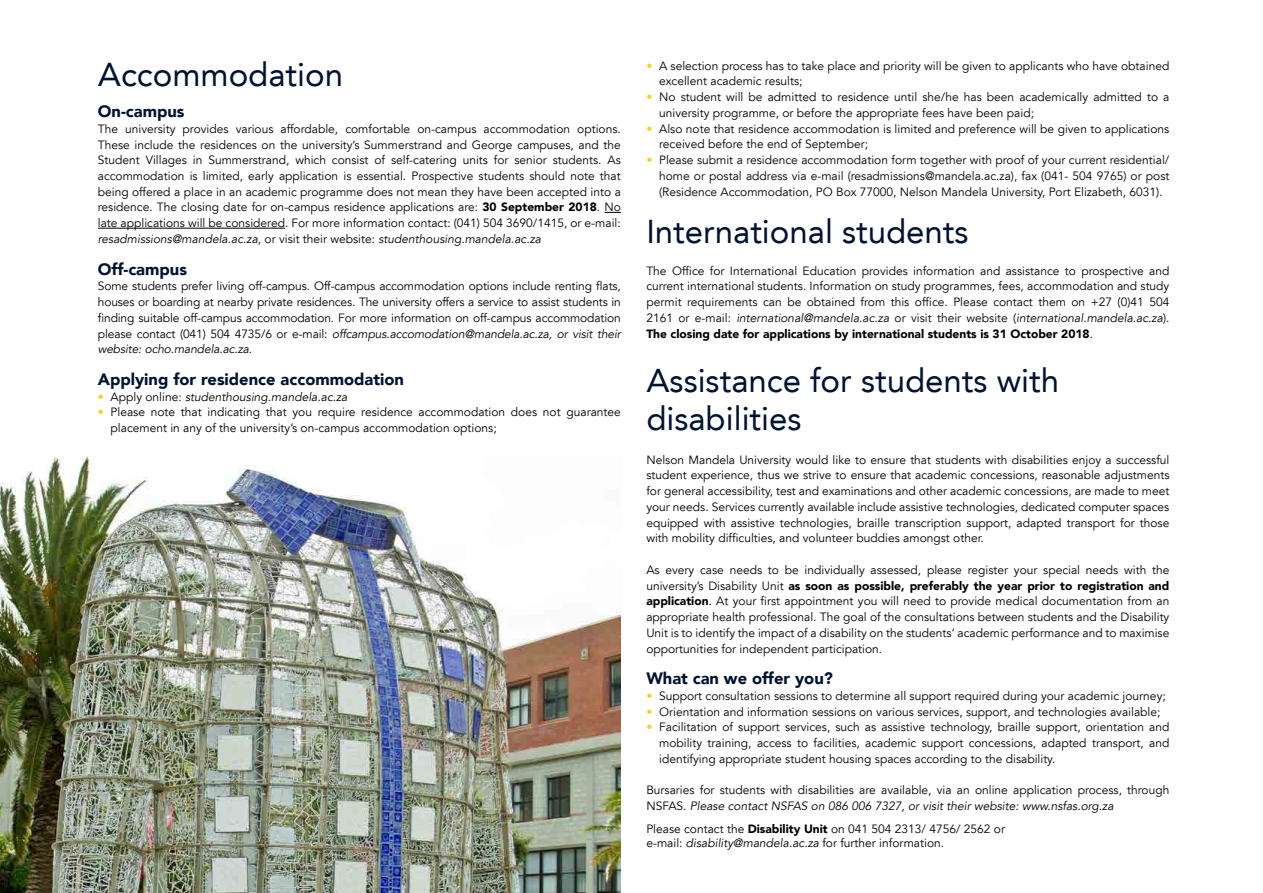
<style>
.page{position:relative;width:1263px;height:893px;background:#fff}
.page>*{position:absolute;margin:0;border:0;box-sizing:border-box;transform-origin:0 0}
.t1{font:33px/37.5px "Avenir LT";color:#001333}
.t2{font:900 16.5px "Avenir LT";color:#001333}
.t3{font:12px/15.8px "Avenir LT";color:#000;text-align:justify}
.t4{font:italic 12px "Avenir LT";color:#000}
.s1{font-weight:900}
.s2{font-style:italic}
.s3{font-style:normal;color:#ffcb1f}
.s4{font-style:normal}
.s5{color:#ffcb1f}
</style>
<div class="page">
<svg style="left:604px;top:212px;width:17px;height:1px"></svg>
<hr style="left:98px;top:228px;width:187px;height:1px;background:#000">
<img style="left:0;top:455px;width:621px;height:438px">
<h1 class="t1" style="left:98px;top:56px;width:247px">Accommodation</h1>
<h2 class="t2" style="left:98px;top:101px;width:88px">On-campus</h2>
<p class="t3" style="left:98px;top:121px;width:525px">The university provides various affordable, comfortable on-campus accommodation options.<br>These include the residences on the university’s Summerstrand and George campuses, and the Student Villages in Summerstrand, which consist of self-catering units for senior students. As accommodation is limited, early application is essential. Prospective students should note that being offered a place in an academic programme does not mean they have been accepted into a residence. The closing date for on-campus residence applications are: <span class="s1">30 September 2018</span>. No late applications will be considered. For more information contact: (041) 504 3690/1415, or e-mail: <span class="s2">resadmissions@mandela.ac.za</span>, or visit their website: <span class="s2">studenthousing.mandela.ac.za</span></p>
<h2 class="t2" style="left:98px;top:259px;width:91px">Off-campus</h2>
<p class="t3" style="left:98px;top:279px;width:524px">Some students prefer living off-campus. Off-campus accommodation options include renting flats, houses or boarding at nearby private residences. The university offers a service to assist students in finding suitable off-campus accommodation. For more information on off-campus accommodation please contact (041) 504 4735/6 or e-mail: <span class="s2">offcampus.accomodation@mandela.ac.za, or visit their website: ocho.mandela.ac.za</span>.</p>
<h2 class="t2" style="left:98px;top:369px;width:308px">Applying for residence accommodation</h2>
<p class="t4" style="left:98px;top:389px;width:251px"><span class="s3">•</span> <span class="s4">Apply online:</span> studenthousing.mandela.ac.za</p>
<p class="t3" style="left:111px;top:405px;width:512px;text-indent:-13px"><span class="s5">•</span> Please note that indicating that you require residence accommodation does not guarantee placement in any of the university’s on-campus accommodation options;</p>
<p class="t3" style="left:659px;top:58px;width:512px;text-indent:-13px"><span class="s5">•</span> A selection process has to take place and priority will be given to applicants who have obtained excellent academic results;</p>
<p class="t3" style="left:659px;top:90px;width:512px;text-indent:-13px"><span class="s5">•</span> No student will be admitted to residence until she/he has been academically admitted to a university programme, or before the appropriate fees have been paid;</p>
<p class="t3" style="left:659px;top:121px;width:512px;text-indent:-13px"><span class="s5">•</span> Also note that residence accommodation is limited and preference will be given to applications received before the end of September;</p>
<p class="t3" style="left:659px;top:153px;width:512px;text-indent:-13px"><span class="s5">•</span> Please submit a residence accommodation form together with proof of your current residential/ home or postal address via e-mail (resadmissions@mandela.ac.za), fax (041- 504 9765) or post (Residence Accommodation, PO Box 77000, Nelson Mandela University, Port Elizabeth, 6031).</p>
<h1 class="t1" style="left:646px;top:213px;width:324px">International students</h1>
<p class="t3" style="left:646px;top:263px;width:525px">The Office for International Education provides information and assistance to prospective and current international students. Information on study programmes, fees, accommodation and study permit requirements can be obtained from this office. Please contact them on +27 (0)41 504<br>2161 or e-mail: <span class="s2">international@mandela.ac.za</span> or visit their website (<span class="s2">international.mandela.ac.za</span>).<br><span class="s1">The closing date for applications by international students is 31 October 2018</span>.</p>
<h1 class="t1" style="left:646px;top:362px;width:414px">Assistance for students with disabilities</h1>
<p class="t3" style="left:646px;top:452px;width:525px">Nelson Mandela University would like to ensure that students with disabilities enjoy a successful student experience, thus we strive to ensure that academic concessions, reasonable adjustments for general accessibility, test and examinations and other academic concessions, are made to meet your needs. Services currently available include assistive technologies, dedicated computer spaces equipped with assistive technologies, braille transcription support, adapted transport for those with mobility difficulties, and volunteer buddies amongst other.</p>
<p class="t3" style="left:646px;top:562px;width:525px">As every case needs to be individually assessed, please register your special needs with the university’s Disability Unit <span class="s1">as soon as possible, preferably the year prior to registration and application</span>. At your first appointment you will need to provide medical documentation from an appropriate health professional. The goal of the consultations between students and the Disability Unit is to identify the impact of a disability on the students’ academic performance and to maximise opportunities for independent participation.</p>
<h2 class="t2" style="left:646px;top:668px;width:188px">What can we offer you?</h2>
<p class="t3" style="left:646px;top:688px;width:521px"><span class="s5">•</span> Support consultation sessions to determine all support required during your academic journey;</p>
<p class="t3" style="left:646px;top:704px;width:516px"><span class="s5">•</span> Orientation and information sessions on various services, support, and technologies available;</p>
<p class="t3" style="left:659px;top:720px;width:512px;text-indent:-13px"><span class="s5">•</span> Facilitation of support services, such as assistive technology, braille support, orientation and mobility training, access to facilities, academic support concessions, adapted transport, and identifying appropriate student housing spaces according to the disability.</p>
<p class="t3" style="left:646px;top:783px;width:524px">Bursaries for students with disabilities are available, via an online application process, through<br>NSFAS. <span class="s2">Please contact NSFAS on 086 006 7327, or visit their website: www.nsfas.org.za</span></p>
<p class="t3" style="left:646px;top:822px;width:360px;line-height:14.4px">Please contact the <span class="s1">Disability Unit</span> on 041 504 2313/ 4756/ 2562 or e-mail: <span class="s2">disability@mandela.ac.za</span> for further information.</p>
</div>
